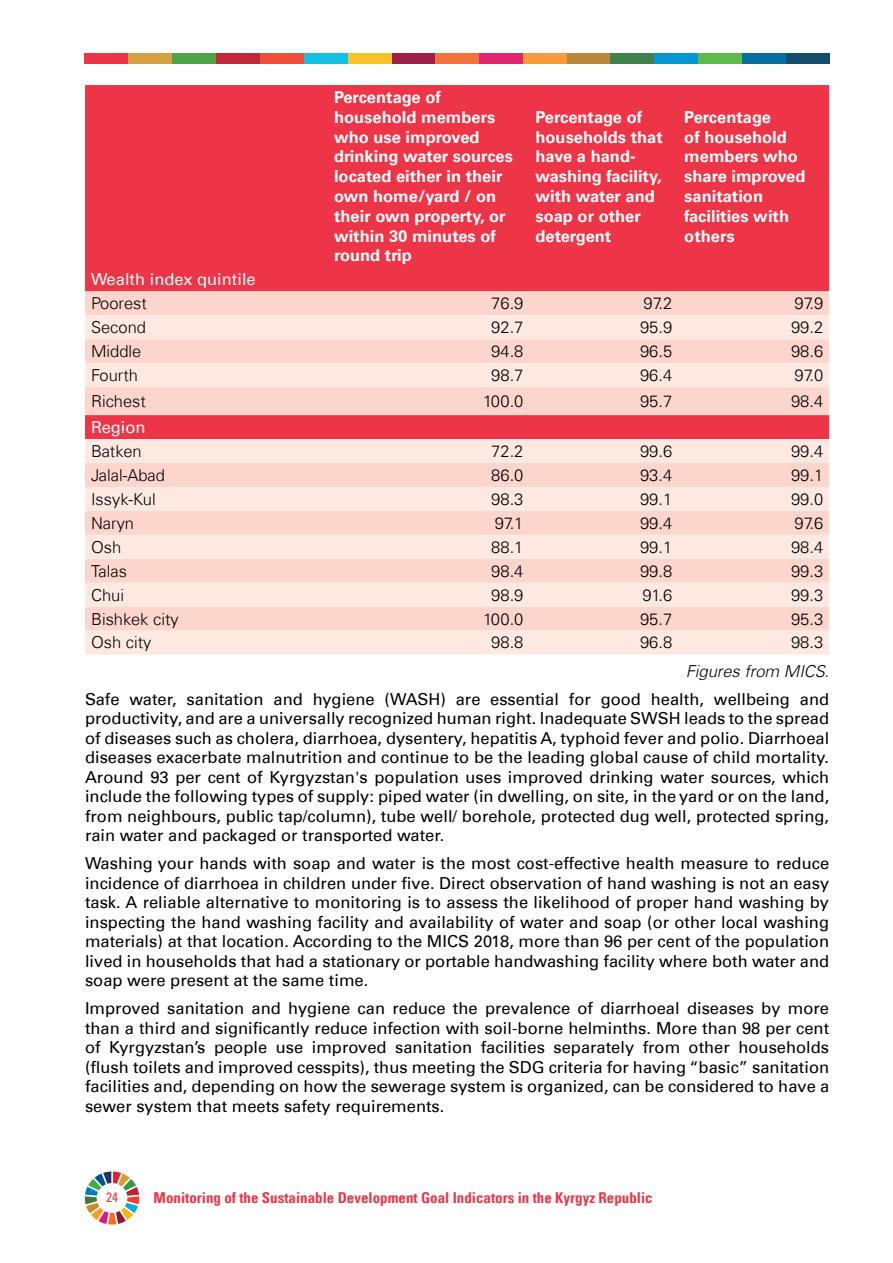
<style>
.page{position:relative;width:893px;height:1263px;background:#fff}
.page>*{position:absolute;margin:0;border:0;box-sizing:border-box;transform-origin:0 0}
.t1{font:16.5px/19.5px "Univers LTCYR 55 Roman";color:#000;text-align:justify}
.t2{font:700 16.5px/19.8px "Univers LTCYR 65";color:#fff}
.t3{font:300 16.5px "Univers LTCYR 45";color:#000}
.t4{font:16.5px "Univers LTCYR 55 Roman";color:#fff}
.t5{font:italic 300 16.5px "Univers LTCYR 45";color:#000}
.t6{font:15px "Univers LTCYR 67 Bold Cond";color:#ee3447}
.t7{font:condensed 13.5px "Univers LTCYR 57";color:#ee3447}
</style>
<div class="page">
<svg style="left:85px;top:1171px;width:54px;height:53px"></svg>
<div style="left:567px;top:53px;width:44px;height:11px;background:#b9883a"></div>
<div style="left:128px;top:53px;width:44px;height:11px;background:#d6a045"></div>
<div style="left:391px;top:53px;width:44px;height:11px;background:#9e1f4a"></div>
<div style="left:260px;top:53px;width:44px;height:11px;background:#f04e3a"></div>
<div style="left:742px;top:53px;width:44px;height:11px;background:#056fa1"></div>
<div style="left:216px;top:53px;width:44px;height:11px;background:#c5273a"></div>
<div style="left:479px;top:53px;width:44px;height:11px;background:#e22471"></div>
<div style="left:786px;top:53px;width:44px;height:11px;background:#154d6d"></div>
<div style="left:348px;top:53px;width:43px;height:11px;background:#fbc12b"></div>
<div style="left:523px;top:53px;width:44px;height:11px;background:#f89b3a"></div>
<div style="left:611px;top:53px;width:43px;height:11px;background:#41814d"></div>
<div style="left:304px;top:53px;width:44px;height:11px;background:#15c1e1"></div>
<div style="left:654px;top:53px;width:44px;height:11px;background:#0497d5"></div>
<div style="left:698px;top:53px;width:44px;height:11px;background:#5ebb49"></div>
<div style="left:435px;top:53px;width:44px;height:11px;background:#f3723a"></div>
<div style="left:172px;top:53px;width:44px;height:11px;background:#4da548"></div>
<div style="left:85px;top:53px;width:43px;height:11px;background:#ee3447"></div>
<div style="left:85px;top:85px;width:744px;height:206px;background:#ee3447"></div>
<div style="left:85px;top:291px;width:744px;height:24px;background:#fcd5cc"></div>
<svg style="left:85px;top:315px;width:744px;height:339px;background:#fbd3cd"></svg>
<p class="t2" style="left:334px;top:86px;width:180px">Percentage of household members who use improved drinking water sources located either in their own home/yard / on their own property, or within 30 minutes of round trip</p>
<p class="t2" style="left:535px;top:106px;width:129px">Percentage of households that have a hand&shy;washing facility, with water and soap or other detergent</p>
<p class="t2" style="left:684px;top:106px;width:123px">Percentage<br>of household members who share improved sanitation facilities with others</p>
<p class="t4" style="left:91px;top:268px;width:166px">Wealth index quintile</p>
<p class="t3" style="left:91px;top:293px;width:57px">Poorest</p>
<p class="t3" style="left:491px;top:293px;width:34px">76.9</p>
<p class="t3" style="left:644px;top:293px;width:30px">97.2</p>
<p class="t3" style="left:794px;top:293px;width:30px">97.9</p>
<p class="t3" style="left:91px;top:317px;width:57px">Second</p>
<p class="t3" style="left:491px;top:317px;width:34px">92.7</p>
<p class="t3" style="left:640px;top:317px;width:34px">95.9</p>
<p class="t3" style="left:791px;top:317px;width:34px">99.2</p>
<p class="t3" style="left:91px;top:340px;width:52px">Middle</p>
<p class="t3" style="left:491px;top:340px;width:34px">94.8</p>
<p class="t3" style="left:640px;top:340px;width:34px">96.5</p>
<p class="t3" style="left:791px;top:340px;width:34px">98.6</p>
<p class="t3" style="left:91px;top:364px;width:49px">Fourth</p>
<p class="t3" style="left:491px;top:364px;width:34px">98.7</p>
<p class="t3" style="left:640px;top:364px;width:34px">96.4</p>
<p class="t3" style="left:794px;top:364px;width:30px">97.0</p>
<p class="t3" style="left:91px;top:390px;width:57px">Richest</p>
<p class="t3" style="left:483px;top:390px;width:42px">100.0</p>
<p class="t3" style="left:640px;top:390px;width:34px">95.7</p>
<p class="t3" style="left:791px;top:390px;width:34px">98.4</p>
<p class="t4" style="left:91px;top:416px;width:56px">Region</p>
<p class="t3" style="left:91px;top:440px;width:52px">Batken</p>
<p class="t3" style="left:491px;top:440px;width:34px">72.2</p>
<p class="t3" style="left:640px;top:440px;width:34px">99.6</p>
<p class="t3" style="left:791px;top:440px;width:34px">99.4</p>
<p class="t3" style="left:91px;top:464px;width:75px">Jalal-Abad</p>
<p class="t3" style="left:491px;top:464px;width:34px">86.0</p>
<p class="t3" style="left:640px;top:464px;width:34px">93.4</p>
<p class="t3" style="left:791px;top:464px;width:34px">99.1</p>
<p class="t3" style="left:91px;top:488px;width:66px">Issyk-Kul</p>
<p class="t3" style="left:491px;top:488px;width:34px">98.3</p>
<p class="t3" style="left:640px;top:488px;width:34px">99.1</p>
<p class="t3" style="left:791px;top:488px;width:34px">99.0</p>
<p class="t3" style="left:91px;top:512px;width:45px">Naryn</p>
<p class="t3" style="left:495px;top:512px;width:30px">97.1</p>
<p class="t3" style="left:640px;top:512px;width:34px">99.4</p>
<p class="t3" style="left:794px;top:512px;width:30px">97.6</p>
<p class="t3" style="left:91px;top:536px;width:32px">Osh</p>
<p class="t3" style="left:491px;top:536px;width:34px">88.1</p>
<p class="t3" style="left:640px;top:536px;width:34px">99.1</p>
<p class="t3" style="left:791px;top:536px;width:34px">98.4</p>
<p class="t3" style="left:91px;top:560px;width:38px">Talas</p>
<p class="t3" style="left:491px;top:560px;width:34px">98.4</p>
<p class="t3" style="left:640px;top:560px;width:34px">99.8</p>
<p class="t3" style="left:791px;top:560px;width:34px">99.3</p>
<p class="t3" style="left:91px;top:584px;width:35px">Chui</p>
<p class="t3" style="left:491px;top:584px;width:34px">98.9</p>
<p class="t3" style="left:642px;top:584px;width:31px">91.6</p>
<p class="t3" style="left:791px;top:584px;width:34px">99.3</p>
<p class="t3" style="left:91px;top:608px;width:89px">Bishkek city</p>
<p class="t3" style="left:483px;top:608px;width:42px">100.0</p>
<p class="t3" style="left:640px;top:608px;width:34px">95.7</p>
<p class="t3" style="left:791px;top:608px;width:34px">95.3</p>
<p class="t3" style="left:91px;top:632px;width:62px">Osh city</p>
<p class="t3" style="left:491px;top:632px;width:34px">98.8</p>
<p class="t3" style="left:640px;top:632px;width:34px">96.8</p>
<p class="t3" style="left:791px;top:632px;width:34px">98.3</p>
<p class="t5" style="left:686px;top:661px;width:145px">Figures from MICS.</p>
<p class="t1" style="left:85px;top:688px;width:746px">Safe water, sanitation and hygiene (WASH) are essential for good health, wellbeing and productivity, and are a universally recognized human right. Inadequate SWSH leads to the spread of diseases such as cholera, diarrhoea, dysentery, hepatitis A, typhoid fever and polio. Diarrhoeal diseases exacerbate malnutrition and continue to be the leading global cause of child mortality.<br>Around 93 per cent of Kyrgyzstan's population uses improved drinking water sources, which include the following types of supply: piped water (in dwelling, on site, in the yard or on the land, from neighbours, public tap/column), tube well/ borehole, protected dug well, protected spring, rain water and packaged or transported water.</p>
<p class="t1" style="left:85px;top:853px;width:746px">Washing your hands with soap and water is the most cost-effective health measure to reduce incidence of diarrhoea in children under five. Direct observation of hand washing is not an easy task. A reliable alternative to monitoring is to assess the likelihood of proper hand washing by inspecting the hand washing facility and availability of water and soap (or other local washing materials) at that location. According to the MICS 2018, more than 96 per cent of the population lived in households that had a stationary or portable handwashing facility where both water and soap were present at the same time.</p>
<p class="t1" style="left:85px;top:998px;width:746px">Improved sanitation and hygiene can reduce the prevalence of diarrhoeal diseases by more than a third and significantly reduce infection with soil-borne helminths. More than 98 per cent of Kyrgyzstan’s people use improved sanitation facilities separately from other households (flush toilets and improved cesspits), thus meeting the SDG criteria for having “basic” sanitation facilities and, depending on how the sewerage system is organized, can be considered to have a sewer system that meets safety requirements.</p>
<p class="t7" style="left:106px;top:1188px;width:13px">24</p>
<p class="t6" style="left:153px;top:1188px;width:501px">Monitoring of the Sustainable Development Goal Indicators in the Kyrgyz Republic</p>
</div>
